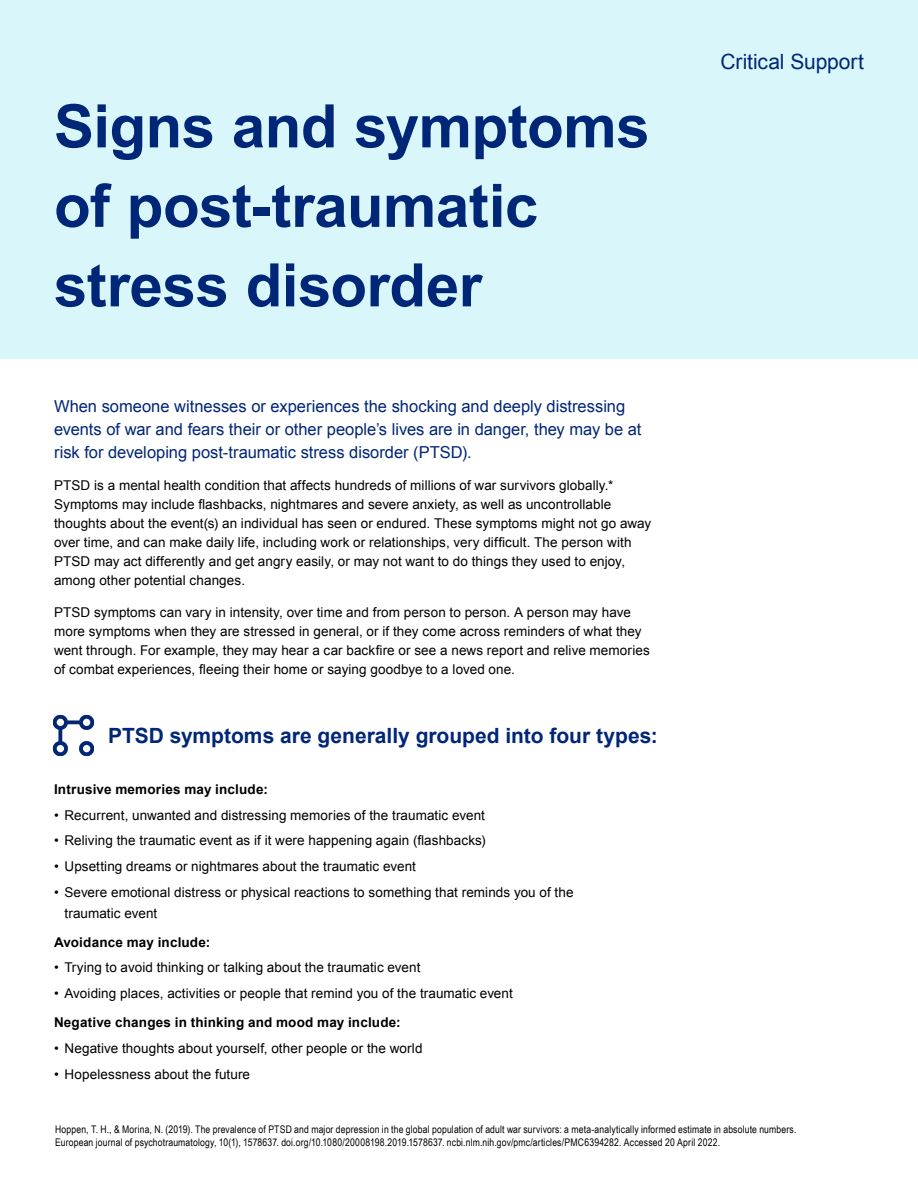
<style>
.page{position:relative;width:918px;height:1188px;background:#fff}
.page>*{position:absolute;margin:0;border:0;box-sizing:border-box;transform-origin:0 0}
.Headline{font:700 60px/79.5px "Arial";letter-spacing:-.01em;color:#002677}
.Subhead{font:700 21px "Arial";color:#002677}
.Product_label_-_Right_aligned{font:21px "Arial";letter-spacing:-.005em;color:#002677}
.Intro{font:16.5px/23.1px "Arial";color:#002677}
.Intro-2{font:13.5px/18.9px "Arial";letter-spacing:.005em;color:#000}
.Body{font:13.5px/21px "Arial";letter-spacing:.005em;color:#000}
.Body-2{font:700 13.5px "Arial";letter-spacing:.015em;color:#000}
.Body-3{font:10.5px/12.6px "Arial Narrow";letter-spacing:.015em;color:#000}
</style>
<div class="page">
<div style="left:0;top:0;width:918px;height:359px;background:#d9f6fa"></div>
<img style="left:52px;top:714px;width:43px;height:43px">
<p class="Headline" style="left:54px;top:89px;width:597px">Signs and symptoms of post-traumatic stress disorder</p>
<p class="Intro" style="left:54px;top:394px;width:589px">When someone witnesses or experiences the shocking and deeply distressing events of war and fears their or other people’s lives are in danger, they may be at risk for developing post-traumatic stress disorder (PTSD).</p>
<p class="Intro-2" style="left:54px;top:476px;width:599px">PTSD is a mental health condition that affects hundreds of millions of war survivors globally.* Symptoms may include flashbacks, nightmares and severe anxiety, as well as uncontrollable thoughts about the event(s) an individual has seen or endured. These symptoms might not go away over time, and can make daily life, including work or relationships, very difficult. The person with PTSD may act differently and get angry easily, or may not want to do things they used to enjoy, among other potential changes.</p>
<p class="Intro-2" style="left:54px;top:603px;width:597px">PTSD symptoms can vary in intensity, over time and from person to person. A person may have more symptoms when they are stressed in general, or if they come across reminders of what they went through. For example, they may hear a car backfire or see a news report and relive memories of combat experiences, fleeing their home or saying goodbye to a loved one.</p>
<p class="Subhead" style="left:108px;top:722px;width:551px">PTSD symptoms are generally grouped into four types:</p>
<p class="Body-2" style="left:54px;top:780px;width:215px">Intrusive memories may include:</p>
<p class="Body" style="left:54px;top:805px;width:432px">• Recurrent, unwanted and distressing memories of the traumatic event</p>
<p class="Body" style="left:54px;top:830px;width:433px">• Reliving the traumatic event as if it were happening again (flashbacks)</p>
<p class="Body" style="left:54px;top:856px;width:363px">• Upsetting dreams or nightmares about the traumatic event</p>
<p class="Body" style="left:64px;top:881px;width:511px;text-indent:-10px">• Severe emotional distress or physical reactions to something that reminds you of the traumatic event</p>
<p class="Body-2" style="left:54px;top:933px;width:158px">Avoidance may include:</p>
<p class="Body" style="left:54px;top:957px;width:368px">• Trying to avoid thinking or talking about the traumatic event</p>
<p class="Body" style="left:54px;top:983px;width:460px">• Avoiding places, activities or people that remind you of the traumatic event</p>
<p class="Body-2" style="left:54px;top:1014px;width:348px">Negative changes in thinking and mood may include:</p>
<p class="Body" style="left:54px;top:1038px;width:370px">• Negative thoughts about yourself, other people or the world</p>
<p class="Body" style="left:54px;top:1064px;width:198px">• Hopelessness about the future</p>
<p class="Product_label_-_Right_aligned" style="left:721px;top:48px;width:145px">Critical Support</p>
<p class="Body-3" style="left:55px;top:1123px;width:743px">Hoppen, T. H., &amp; Morina, N. (2019). The prevalence of PTSD and major depression in the global population of adult war survivors: a meta-analytically informed estimate in absolute numbers.<br>European journal of psychotraumatology, 10(1), 1578637. doi.org/10.1080/20008198.2019.1578637. ncbi.nlm.nih.gov/pmc/articles/PMC6394282. Accessed 20 April 2022.</p>
</div>
